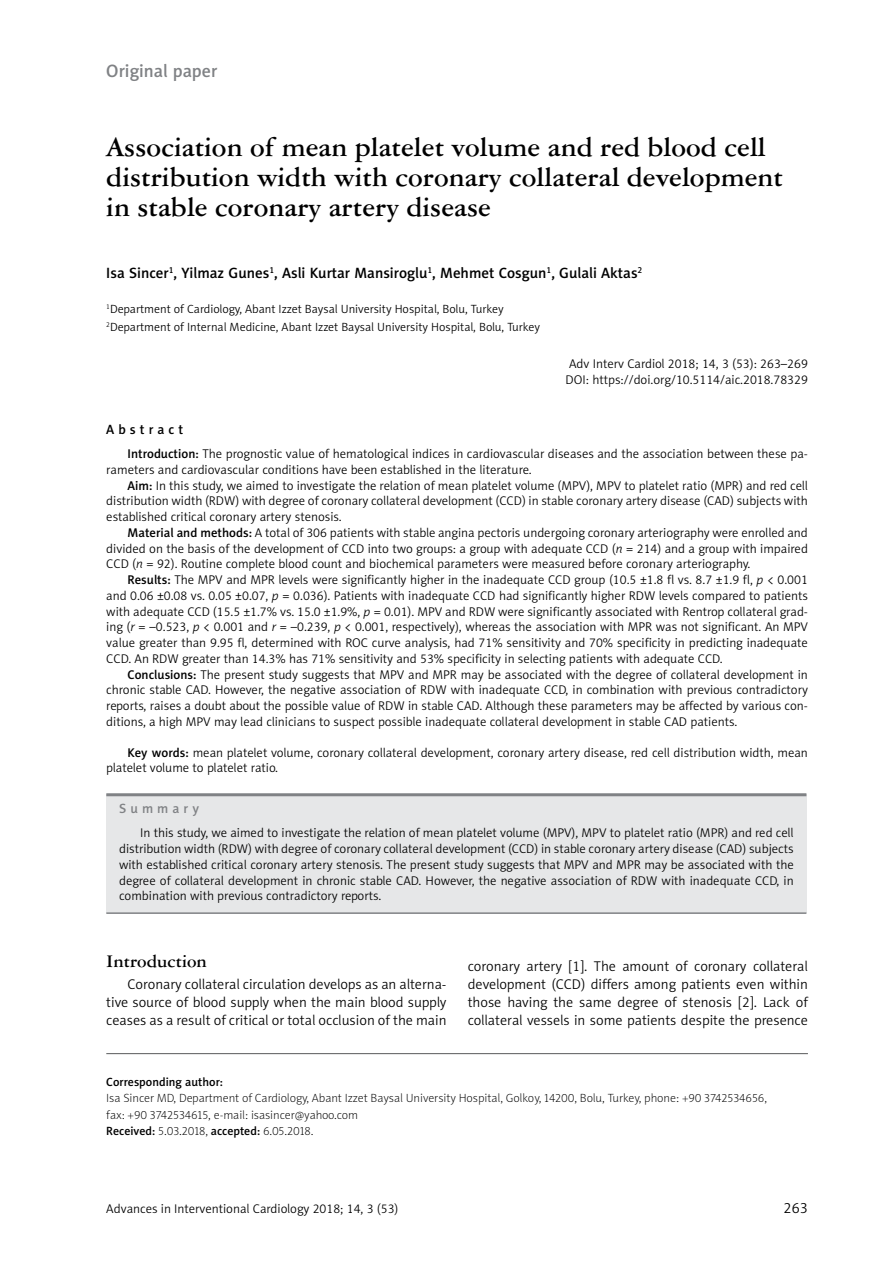
<style>
.page{position:relative;width:893px;height:1263px;background:#fff}
.page>*{position:absolute;margin:0;border:0;box-sizing:border-box;transform-origin:0 0}
.t1{font:700 25.5px/30px "Ameri Garmnd PL";color:#000}
.t2{font:18px "Naomi Sans EFN Medium";color:#808285}
.t3{font:700 16.5px "Ameri Garmnd PL";color:#000}
.t4{font:15px "Naomi Sans EFN Medium";color:#000}
.t5{font:15px "Naomi Sans EFN Light";color:#000}
.t6{font:14.25px/18px "Naomi Sans EFN Light";color:#000;text-align:justify}
.t7{font:13.5px "Naomi Sans EFN Medium";letter-spacing:.3em;color:#000}
.t8{font:13.5px "Naomi Sans EFN Medium";letter-spacing:.3em;color:#808285}
.t9{font:12.75px/15.8px "Naomi Sans EFN Light";color:#000;text-align:justify}
.t10{font:12px/16.5px "Naomi Sans EFN Thin";color:#000}
.t11{font:12px/18px "Naomi Sans EFN Light";color:#000}
.t12{font:12px "Naomi Sans EFN Medium";color:#000}
.s1{font-family:"Naomi Sans EFN Medium"}
.s2{font-style:italic}
</style>
<div class="page">
<hr style="left:106px;top:1053px;width:702px;height:1px;background:#58595b">
<div style="left:106px;top:795px;width:700px;height:118px;background:#e6e7e8"></div>
<hr style="left:106px;top:793px;width:700px;height:3px;background:#808285">
<hr style="left:106px;top:912px;width:700px;height:2px;background:#808285">
<h2 class="t2" style="left:106px;top:60px;width:113px">Original paper</h2>
<h1 class="t1" style="left:106px;top:131px;width:678px">Association of mean platelet volume and red blood cell distribution width with coronary collateral development in stable coronary artery disease</h1>
<p class="t4" style="left:106px;top:264px;width:538px">Isa Sincer<sup>1</sup>, Yilmaz Gunes<sup>1</sup>, Asli Kurtar Mansiroglu<sup>1</sup>, Mehmet Cosgun<sup>1</sup>, Gulali Aktas<sup>2</sup></p>
<p class="t11" style="left:106px;top:300px;width:435px"><sup>1</sup>Department of Cardiology, Abant Izzet Baysal University Hospital, Bolu, Turkey<br><sup>2</sup>Department of Internal Medicine, Abant Izzet Baysal University Hospital, Bolu, Turkey</p>
<p class="t9" style="left:566px;top:356px;width:244px">Adv Interv Cardiol 2018; 14, 3 (53): 263–269<br>DOI: https://doi.org/10.5114/aic.2018.78329</p>
<p class="t7" style="left:106px;top:421px;width:78px">Abstract</p>
<p class="t9" style="left:106px;top:446px;width:703px;text-indent:21px"><span class="s1">Introduction:</span> The prognostic value of hematological indices in cardiovascular diseases and the association between these pa&shy;rameters and cardiovascular conditions have been established in the literature.</p>
<p class="t9" style="left:106px;top:477px;width:703px;text-indent:21px"><span class="s1">Aim:</span> In this study, we aimed to investigate the relation of mean platelet volume (MPV), MPV to platelet ratio (MPR) and red cell distribution width (RDW) with degree of coronary collateral development (CCD) in stable coronary artery disease (CAD) subjects with established critical coronary artery stenosis.</p>
<p class="t9" style="left:106px;top:525px;width:703px;text-indent:21px"><span class="s1">Material and methods:</span> A total of 306 patients with stable angina pectoris undergoing coronary arteriography were enrolled and divided on the basis of the development of CCD into two groups: a group with adequate CCD (<span class="s2">n</span> = 214) and a group with impaired CCD (<span class="s2">n</span> = 92). Routine complete blood count and biochemical parameters were measured before coronary arteriography.</p>
<p class="t9" style="left:106px;top:572px;width:703px;text-indent:21px"><span class="s1">Results:</span> The MPV and MPR levels were significantly higher in the inadequate CCD group (10.5 ±1.8 fl vs. 8.7 ±1.9 fl, <span class="s2">p</span> &lt; 0.001 and 0.06 ±0.08 vs. 0.05 ±0.07, <span class="s2">p</span> = 0.036). Patients with inadequate CCD had significantly higher RDW levels compared to patients with adequate CCD (15.5 ±1.7% vs. 15.0 ±1.9%, <span class="s2">p</span> = 0.01). MPV and RDW were significantly associated with Rentrop collateral grad&shy;ing (<span class="s2">r</span> = –0.523, <span class="s2">p</span> &lt; 0.001 and <span class="s2">r</span> = –0.239, <span class="s2">p</span> &lt; 0.001, respectively), whereas the association with MPR was not significant. An MPV value greater than 9.95 fl, determined with ROC curve analysis, had 71% sensitivity and 70% specificity in predicting inadequate CCD. An RDW greater than 14.3% has 71% sensitivity and 53% specificity in selecting patients with adequate CCD.</p>
<p class="t9" style="left:106px;top:666px;width:703px;text-indent:21px"><span class="s1">Conclusions:</span> The present study suggests that MPV and MPR may be associated with the degree of collateral development in chronic stable CAD. However, the negative association of RDW with inadequate CCD, in combination with previous contradictory reports, raises a doubt about the possible value of RDW in stable CAD. Although these parameters may be affected by various con&shy;ditions, a high MPV may lead clinicians to suspect possible inadequate collateral development in stable CAD patients.</p>
<p class="t9" style="left:106px;top:744px;width:703px;text-indent:21px"><span class="s1">Key words:</span> mean platelet volume, coronary collateral development, coronary artery disease, red cell distribution width, mean platelet volume to platelet ratio.</p>
<p class="t8" style="left:119px;top:800px;width:82px">Summary</p>
<p class="t9" style="left:119px;top:825px;width:676px;text-indent:21px">In this study, we aimed to investigate the relation of mean platelet volume (MPV), MPV to platelet ratio (MPR) and red cell distribution width (RDW) with degree of coronary collateral development (CCD) in stable coronary artery disease (CAD) subjects with established critical coronary artery stenosis. The present study suggests that MPV and MPR may be associated with the degree of collateral development in chronic stable CAD. However, the negative association of RDW with inadequate CCD, in combination with previous contradictory reports.</p>
<p class="t3" style="left:106px;top:949px;width:102px">Introduction</p>
<p class="t6" style="left:106px;top:975px;width:342px;text-indent:21px">Coronary collateral circulation develops as an alterna&shy;tive source of blood supply when the main blood supply ceases as a result of critical or total occlusion of the main</p>
<p class="t6" style="left:468px;top:957px;width:342px">coronary artery [1]. The amount of coronary collateral development (CCD) differs among patients even within those having the same degree of stenosis [2]. Lack of collateral vessels in some patients despite the presence</p>
<p class="t12" style="left:106px;top:1075px;width:118px">Corresponding author:</p>
<p class="t10" style="left:106px;top:1090px;width:662px">Isa Sincer MD, Department of Cardiology, Abant Izzet Baysal University Hospital, Golkoy, 14200, Bolu, Turkey, phone: +90 3742534656, fax: +90 3742534615, e-mail: isasincer@yahoo.com<br><span class="s1">Received:</span> 5.03.2018, <span class="s1">accepted:</span> 6.05.2018.</p>
<p class="t9" style="left:106px;top:1201px;width:294px">Advances in Interventional Cardiology 2018; 14, 3 (53)</p>
<p class="t5" style="left:784px;top:1199px;width:26px">263</p>
</div>
